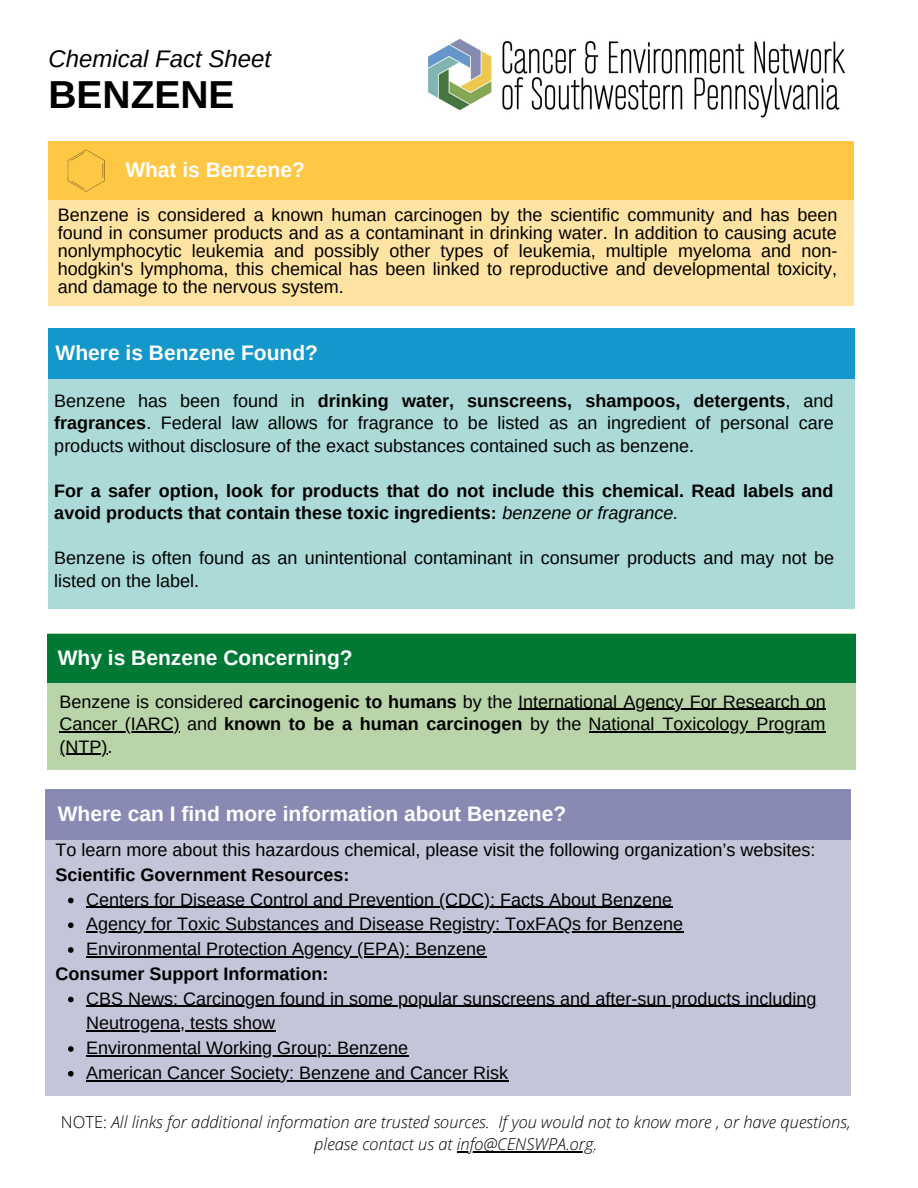
<style>
.page{position:relative;width:918px;height:1188px;background:#fff}
.page>*{position:absolute;margin:0;border:0;box-sizing:border-box;transform-origin:0 0}
.t1{font:700 39px "Arimo";color:#000}
.t2{font:italic 24px "Arimo";color:#000}
.t3{font:700 21px "Arimo";color:#fff}
.t4{font:18px/22.5px "Arimo";color:#000;text-align:justify}
.t5{font:700 18px/22.5px "Arimo";color:#000}
.t6{font:italic 300 16.5px/22.5px "Open Sans";color:#000;text-align:center}
.s1{font-weight:700}
.s2{font-weight:400;font-style:italic}
.s3{font-style:normal}
</style>
<div class="page">
<img style="left:427px;top:39px;width:418px;height:79px">
<div style="left:48px;top:142px;width:806px;height:164px;background:#ffe3a2"></div>
<div style="left:48px;top:142px;width:806px;height:58px;background:#ffc844"></div>
<div style="left:48px;top:347px;width:807px;height:262px;background:#abdad8"></div>
<div style="left:48px;top:328px;width:807px;height:51px;background:#1497cb"></div>
<div style="left:47px;top:633px;width:809px;height:136px;background:#b8d4a8"></div>
<div style="left:47px;top:634px;width:809px;height:48px;background:#007934"></div>
<div style="left:45px;top:827px;width:806px;height:269px;background:#c4c5d9"></div>
<div style="left:45px;top:789px;width:806px;height:51px;background:#888ab4"></div>
<img style="left:48px;top:141px;width:124px;height:51px">
<hr style="left:457px;top:1151px;width:136px;height:1px;background:#000">
<hr style="left:518px;top:709px;width:308px;height:1px;background:#000">
<hr style="left:60px;top:731px;width:120px;height:1px;background:#000">
<hr style="left:589px;top:731px;width:236px;height:1px;background:#000">
<hr style="left:60px;top:754px;width:48px;height:1px;background:#000">
<svg style="left:68px;top:898px;width:6px;height:5px"></svg>
<hr style="left:86px;top:907px;width:68px;height:1px;background:#000">
<hr style="left:154px;top:907px;width:518px;height:1px;background:#000">
<svg style="left:68px;top:922px;width:6px;height:6px"></svg>
<hr style="left:86px;top:931px;width:597px;height:2px;background:#000">
<svg style="left:68px;top:947px;width:6px;height:6px"></svg>
<hr style="left:86px;top:956px;width:400px;height:1px;background:#000">
<svg style="left:68px;top:997px;width:6px;height:5px"></svg>
<hr style="left:86px;top:1006px;width:504px;height:1px;background:#000">
<hr style="left:590px;top:1006px;width:227px;height:1px;background:#000">
<hr style="left:86px;top:1030px;width:189px;height:2px;background:#000">
<svg style="left:68px;top:1046px;width:6px;height:6px"></svg>
<hr style="left:86px;top:1055px;width:322px;height:1px;background:#000">
<svg style="left:68px;top:1071px;width:6px;height:6px"></svg>
<hr style="left:86px;top:1080px;width:422px;height:1px;background:#000">
<p class="t2" style="left:48px;top:45px;width:224px">Chemical Fact Sheet</p>
<p class="t1" style="left:48px;top:72px;width:188px">BENZENE</p>
<p class="t3" style="left:125px;top:158px;width:181px">What is Benzene?</p>
<p class="t4" style="left:58px;top:206px;width:781px;line-height:18px">Benzene is considered a known human carcinogen by the scientific community and has been found in consumer products and as a contaminant in drinking water. In addition to causing acute nonlymphocytic leukemia and possibly other types of leukemia, multiple myeloma and non&shy;hodgkin's lymphoma, this chemical has been linked to reproductive and developmental toxicity, and damage to the nervous system.</p>
<p class="t3" style="left:56px;top:341px;width:264px">Where is Benzene Found?</p>
<p class="t4" style="left:54px;top:389px;width:781px">Benzene has been found in <span class="s1">drinking water, sunscreens, shampoos, detergents</span>, and <span class="s1">fragrances</span>. Federal law allows for fragrance to be listed as an ingredient of personal care products without disclosure of the exact substances contained such as benzene.</p>
<p class="t5" style="left:54px;top:479px;width:781px">For a safer option, look for products that do not include this chemical. Read labels and avoid products that contain these toxic ingredients: <span class="s2">benzene or fragrance.</span></p>
<p class="t4" style="left:54px;top:547px;width:781px">Benzene is often found as an unintentional contaminant in consumer products and may not be listed on the label.</p>
<p class="t3" style="left:58px;top:646px;width:297px">Why is Benzene Concerning?</p>
<p class="t4" style="left:60px;top:690px;width:768px">Benzene is considered <span class="s1">carcinogenic to humans</span> by the International Agency For Research on Cancer (IARC) and <span class="s1">known to be a human carcinogen</span> by the National Toxicology Program (NTP).</p>
<p class="t3" style="left:58px;top:802px;width:510px">Where can I find more information about Benzene?</p>
<p class="t4" style="left:56px;top:839px;width:761px">To learn more about this hazardous chemical, please visit the following organization’s websites:</p>
<p class="t5" style="left:56px;top:863px;width:295px">Scientific Government Resources:</p>
<p class="t4" style="left:86px;top:888px;width:587px">Centers for Disease Control and Prevention (CDC): Facts About Benzene</p>
<p class="t4" style="left:86px;top:913px;width:598px">Agency for Toxic Substances and Disease Registry: ToxFAQs for Benzene</p>
<p class="t4" style="left:86px;top:938px;width:401px">Environmental Protection Agency (EPA): Benzene</p>
<p class="t4" style="left:86px;top:986px;width:732px;line-height:24.8px">CBS News: Carcinogen found in some popular sunscreens and after-sun products including<br>Neutrogena, tests show</p>
<p class="t4" style="left:86px;top:1037px;width:323px">Environmental Working Group: Benzene</p>
<p class="t4" style="left:86px;top:1061px;width:423px">American Cancer Society: Benzene and Cancer Risk</p>
<p class="t5" style="left:56px;top:962px;width:274px">Consumer Support Information:</p>
<p class="t6" style="left:61px;top:1110px;width:791px"><span class="s3">NOTE:</span> All links for additional information are trusted sources. If you would not to know more , or have questions, please contact us at info@CENSWPA.org.</p>
</div>
